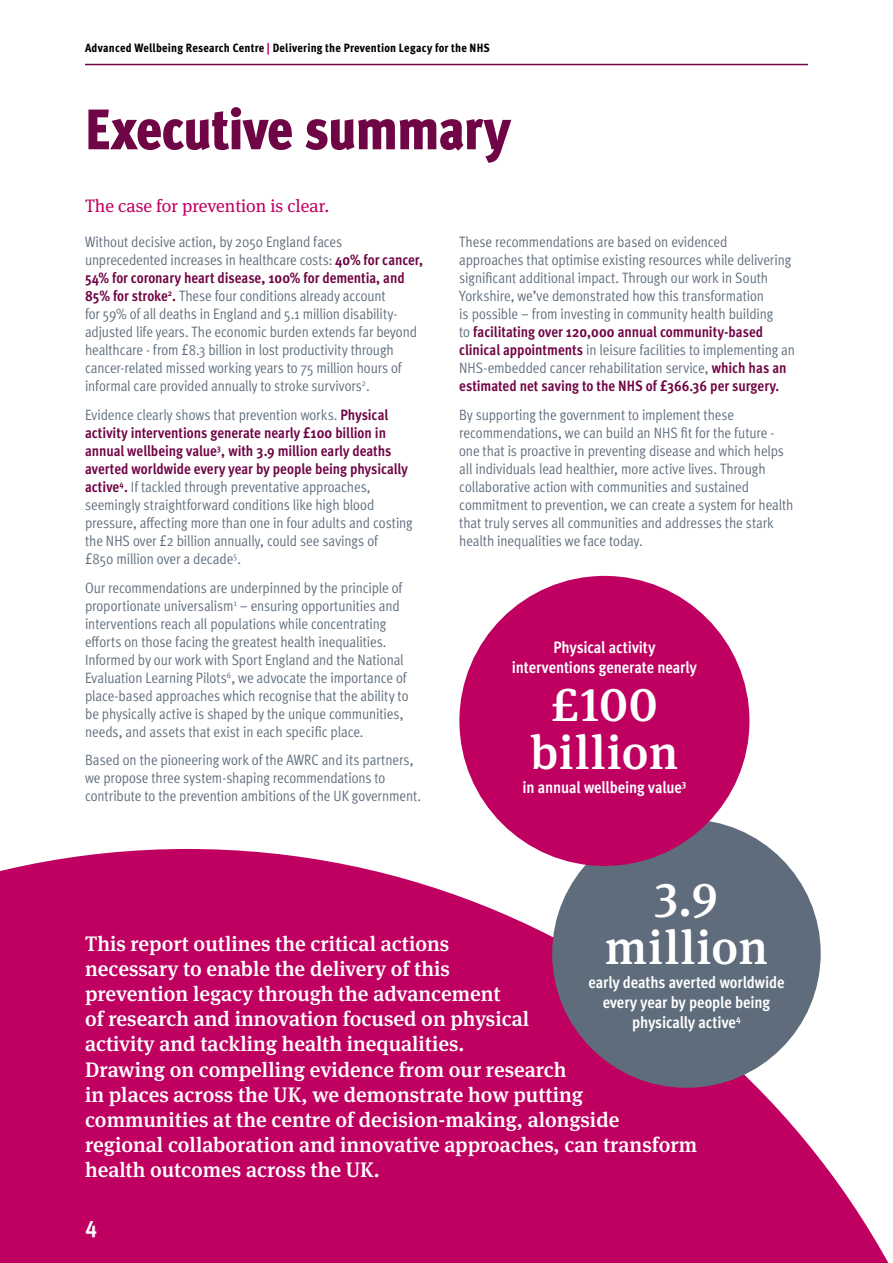
<style>
.page{position:relative;width:893px;height:1263px;background:#fff}
.page>*{position:absolute;margin:0;border:0;box-sizing:border-box;transform-origin:0 0}
.t1{font:900 condensed 57px "Meta Pro";letter-spacing:-.02em;color:#700545}
.t2{font:500 48px/48px "Meta Serif Pro";letter-spacing:.025em;color:#fff;text-align:center}
.t3{font:700 condensed 24px "Meta Pro";color:#fff}
.t4{font:500 21px/25.2px "Meta Serif Pro";color:#fff}
.t5{font:18px "Meta Serif Pro";color:#bf0061}
.t6{font:700 condensed 16.5px/19.8px "Meta Pro";letter-spacing:-.005em;color:#fff;text-align:center}
.t7{font:15px/18px "Meta Pro Cond Norm";letter-spacing:-.005em;color:#5e6c7b}
.t8{font:700 condensed 15px/18px "Meta Pro";letter-spacing:-.005em;color:#700545}
.t9{font:800 condensed 12px "Meta Pro";letter-spacing:.015em;color:#000}
.s1{color:#bf0061}
.s2{font-family:"Meta Pro";font-weight:700;font-stretch:condensed;color:#700545}
.s3{font-family:"Meta Pro Cond Norm";font-weight:400;font-stretch:normal;color:#5e6c7b}
</style>
<div class="page">
<hr style="left:85px;top:64px;width:723px;height:1px;background:#700545">
<svg style="left:0;top:849px;width:889px;height:414px;fill:#bf0061"></svg>
<div style="left:552px;top:819px;width:269px;height:269px;background:#5e6c7b;border-radius:50%"></div>
<div style="left:459px;top:576px;width:290px;height:290px;background:#bf0061;border-radius:50%"></div>
<p class="t9" style="left:85px;top:38px;width:406px">Advanced Wellbeing Research Centre <span class="s1">|</span> Delivering the Prevention Legacy for the NHS</p>
<h1 class="t1" style="left:85px;top:84px;width:427px">Executive summary</h1>
<p class="t5" style="left:85px;top:193px;width:246px">The case for prevention is clear.</p>
<p class="t7" style="left:85px;top:232px;width:340px">Without decisive action, by 2050 England faces unprecedented increases in healthcare costs: <span class="s2">40% for cancer,</span></p>
<p class="t8" style="left:85px;top:268px;width:321px">54% for coronary heart disease, 100% for dementia, and</p>
<p class="t7" style="left:85px;top:286px;width:333px"><span class="s2">85% for stroke</span><sup>2</sup><span class="s2">.</span> These four conditions already account<br>for 59% of all deaths in England and 5.1 million disability&shy;adjusted life years. The economic burden extends far beyond healthcare - from £8.3 billion in lost productivity through cancer-related missed working years to 75 million hours of informal care provided annually to stroke survivors<sup>2</sup>.</p>
<p class="t7" style="left:85px;top:405px;width:305px">Evidence clearly shows that prevention works. <span class="s2">Physical</span></p>
<p class="t8" style="left:85px;top:423px;width:324px">activity interventions generate nearly £100 billion in annual wellbeing value<sup>3</sup>, with 3.9 million early deaths averted worldwide every year by people being physically</p>
<p class="t7" style="left:85px;top:477px;width:329px"><span class="s2">active</span><sup>4</sup><span class="s2">.</span> If tackled through preventative approaches, seemingly straightforward conditions like high blood pressure, affecting more than one in four adults and costing the NHS over £2 billion annually, could see savings of<br>£850 million over a decade<sup>5</sup>.</p>
<p class="t7" style="left:85px;top:577px;width:325px">Our recommendations are underpinned by the principle of proportionate universalism<sup>1</sup> – ensuring opportunities and interventions reach all populations while concentrating efforts on those facing the greatest health inequalities.<br>Informed by our work with Sport England and the National Evaluation Learning Pilots<sup>6</sup>, we advocate the importance of place-based approaches which recognise that the ability to be physically active is shaped by the unique communities, needs, and assets that exist in each specific place.</p>
<p class="t7" style="left:85px;top:750px;width:338px">Based on the pioneering work of the AWRC and its partners, we propose three system-shaping recommendations to contribute to the prevention ambitions of the UK government.</p>
<p class="t7" style="left:459px;top:232px;width:333px">These recommendations are based on evidenced approaches that optimise existing resources while delivering significant additional impact. Through our work in South Yorkshire, we’ve demonstrated how this transformation<br>is possible – from investing in community health building</p>
<p class="t8" style="left:459px;top:322px;width:306px"><span class="s3">to</span> facilitating over 120,000 annual community-based</p>
<p class="t7" style="left:459px;top:340px;width:337px"><span class="s2">clinical appointments</span> in leisure facilities to implementing an<br>NHS-embedded cancer rehabilitation service, <span class="s2">which has an</span></p>
<p class="t8" style="left:459px;top:376px;width:322px">estimated net saving to the NHS of £366.36 per surgery.</p>
<p class="t7" style="left:459px;top:405px;width:336px">By supporting the government to implement these recommendations, we can build an NHS fit for the future - one that is proactive in preventing disease and which helps all individuals lead healthier, more active lives. Through collaborative action with communities and sustained commitment to prevention, we can create a system for health that truly serves all communities and addresses the stark health inequalities we face today.</p>
<p class="t6" style="left:512px;top:636px;width:186px">Physical activity interventions generate nearly</p>
<h2 class="t2" style="left:531px;top:677px;width:149px">£100 billion</h2>
<p class="t6" style="left:522px;top:776px;width:165px">in annual wellbeing value<sup>3</sup></p>
<h2 class="t2" style="left:605px;top:872px;width:164px">3.9 million</h2>
<p class="t6" style="left:588px;top:971px;width:198px">early deaths averted worldwide every year by people being physically active<sup>4</sup></p>
<p class="t4" style="left:85px;top:929px;width:613px">This report outlines the critical actions<br>necessary to enable the delivery of this<br>prevention legacy through the advancement<br>of research and innovation focused on physical<br>activity and tackling health inequalities.<br>Drawing on compelling evidence from our research<br>in places across the UK, we demonstrate how putting communities at the centre of decision-making, alongside regional collaboration and innovative approaches, can transform health outcomes across the UK.</p>
<h3 class="t3" style="left:85px;top:1210px;width:13px">4</h3>
</div>
